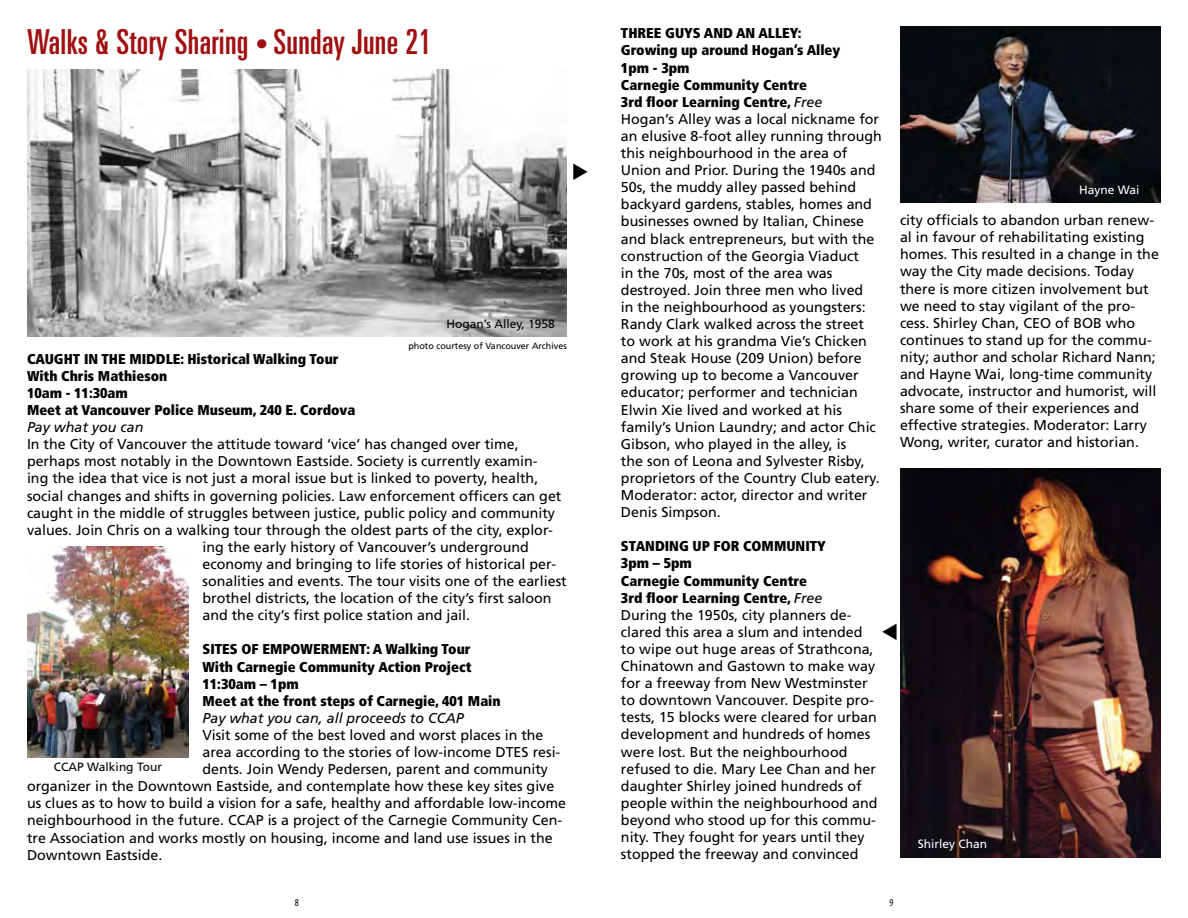
<style>
.page{position:relative;width:1188px;height:918px;background:#fff}
.page>*{position:absolute;margin:0;border:0;box-sizing:border-box;transform-origin:0 0}
.t1{font:ultra-condensed 34.5px "Univers";letter-spacing:.01em;color:#a11011}
.t2{font:14.25px/17.1px "Frutiger";color:#000}
.t3{font:900 condensed 14.25px/17.1px "Frutiger";color:#000}
.t4{font:italic 14.25px "Frutiger";color:#000}
.t5{font:12px "Frutiger";color:#000}
.t6{font:12px "Frutiger";color:#fff}
.t7{font:condensed 10.5px "Myriad Pro";color:#000}
.t8{font:9px "Frutiger";color:#000}
.s1{font-size:25.5px}
.s2{font-weight:900;font-stretch:condensed}
.s3{font-style:italic}
</style>
<div class="page">
<img style="left:27px;top:547px;width:162px;height:210px">
<img style="left:27px;top:70px;width:540px;height:266px">
<img style="left:900px;top:27px;width:261px;height:175px">
<img style="left:900px;top:468px;width:261px;height:390px">
<svg style="left:573px;top:163px;width:15px;height:17px"></svg>
<svg style="left:882px;top:623px;width:15px;height:17px"></svg>
<h1 class="t1" style="left:27px;top:23px;width:406px">Walks &amp; Story Sharing <span class="s1">•</span> Sunday June 21</h1>
<p class="t5" style="left:447px;top:317px;width:110px">Hogan’s Alley, 1958</p>
<p class="t8" style="left:408px;top:340px;width:160px">photo courtesy of Vancouver Archives</p>
<p class="t3" style="left:27px;top:350px;width:330px;text-indent:57px">in th e Middle: Historical Walking Tour<br>With Chris Mathieson<br>10am - 11:30am<br>Meet at Vancouver Police Museum, 240 E. Cordova</p>
<p class="t4" style="left:27px;top:419px;width:118px">Pay what you can</p>
<p class="t2" style="left:27px;top:436px;width:493px">In the City of Vancouver the attitude toward ‘vice’ has changed over time,</p>
<p class="t2" style="left:27px;top:453px;width:512px">perhaps most notably in the Downtown Eastside. Society is currently examin-</p>
<p class="t2" style="left:27px;top:470px;width:513px">ing the idea that vice is not just a moral issue but is linked to poverty, health,</p>
<p class="t2" style="left:27px;top:487px;width:536px">social changes and shifts in governing policies. Law enforcement officers can get</p>
<p class="t2" style="left:27px;top:504px;width:530px">caught in the middle of struggles between justice, public policy and community</p>
<p class="t2" style="left:27px;top:521px;width:528px">values. Join Chris on a walking tour through the oldest parts of the city, explor-</p>
<p class="t2" style="left:202px;top:538px;width:328px">ing the early history of Vancouver’s underground</p>
<p class="t2" style="left:202px;top:556px;width:355px">economy and bringing to life stories of historical per-</p>
<p class="t2" style="left:202px;top:573px;width:366px">sonalities and events. The tour visits one of the earliest</p>
<p class="t2" style="left:202px;top:590px;width:351px">brothel districts, the location of the city’s first saloon</p>
<p class="t2" style="left:202px;top:607px;width:269px">and the city’s first police station and jail.</p>
<p class="t3" style="left:202px;top:641px;width:70px">Sites of Emp</p>
<p class="t3" style="left:27px;top:350px;width:37px">Caught</p>
<p class="t3" style="left:202px;top:641px;width:300px;text-indent:88px">owerment: A Walking Tour<br>With Carnegie Community Action Project<br>11:30am – 1pm<br>Meet at the front steps of Carnegie, 401 Main</p>
<p class="t4" style="left:202px;top:710px;width:263px">Pay what you can, all proceeds to CCAP</p>
<p class="t2" style="left:202px;top:727px;width:343px">Visit some of the best loved and worst places in the</p>
<p class="t2" style="left:202px;top:744px;width:359px">area according to the stories of low-income DTES resi-</p>
<p class="t2" style="left:202px;top:761px;width:347px">dents. Join Wendy Pedersen, parent and community</p>
<p class="t2" style="left:27px;top:778px;width:529px">organizer in the Downtown Eastside, and contemplate how these key sites give</p>
<p class="t2" style="left:27px;top:795px;width:540px">us clues as to how to build a vision for a safe, healthy and affordable low-income</p>
<p class="t2" style="left:27px;top:812px;width:537px">neighbourhood in the future. CCAP is a project of the Carnegie Community Cen-</p>
<p class="t2" style="left:27px;top:829px;width:527px">tre Association and works mostly on housing, income and land use issues in the</p>
<p class="t2" style="left:27px;top:846px;width:137px">Downtown Eastside.</p>
<p class="t5" style="left:54px;top:760px;width:110px">CCAP Walking Tour</p>
<p class="t3" style="left:621px;top:25px;width:94px">Three Guys AND</p>
<p class="t2" style="left:621px;top:25px;width:263px;text-indent:115px"><span class="s2">an All ey:<br>Growing up around Hogan’s Alley<br>1pm - 3pm<br>Carnegie Community Centre<br>3rd floor Learning Centre,</span> <span class="s3">Free<br></span>Hogan’s Alley was a local nickname for an elusive 8-foot alley running through this neighbourhood in the area of<br>Union and Prior. During the 1940s and<br>50s, the muddy alley passed behind backyard gardens, stables, homes and businesses owned by Italian, Chinese and black entrepreneurs, but with the construction of the Georgia Viaduct<br>in the 70s, most of the area was destroyed. Join three men who lived<br>in the neighbourhood as youngsters:<br>Randy Clark walked across the street<br>to work at his grandma Vie’s Chicken and Steak House (209 Union) before growing up to become a Vancouver educator; performer and technician<br>Elwin Xie lived and worked at his family’s Union Laundry; and actor Chic<br>Gibson, who played in the alley, is<br>the son of Leona and Sylvester Risby, proprietors of the Country Club eatery.<br>Moderator: actor, director and writer<br>Denis Simpson.</p>
<p class="t2" style="left:621px;top:538px;width:258px"><span class="s2">Standing up for Community<br>3pm – 5pm<br>Carnegie Community Centre<br>3rd floor Learning Centre,</span> <span class="s3">Free<br></span>During the 1950s, city planners de&shy;clared this area a slum and intended to wipe out huge areas of Strathcona,<br>Chinatown and Gastown to make way for a freeway from New Westminster to downtown Vancouver. Despite pro&shy;tests, 15 blocks were cleared for urban development and hundreds of homes were lost. But the neighbourhood refused to die. Mary Lee Chan and her daughter Shirley joined hundreds of people within the neighbourhood and beyond who stood up for this commu&shy;nity. They fought for years until they stopped the freeway and convinced</p>
<p class="t6" style="left:1079px;top:183px;width:62px">Hayne Wai</p>
<p class="t2" style="left:900px;top:212px;width:260px">city officials to abandon urban renew&shy;al in favour of rehabilitating existing homes. This resulted in a change in the way the City made decisions. Today there is more citizen involvement but we need to stay vigilant of the pro&shy;cess. Shirley Chan, CEO of BOB who continues to stand up for the commu&shy;nity; author and scholar Richard Nann; and Hayne Wai, long-time community advocate, instructor and humorist, will share some of their experiences and effective strategies. Moderator: Larry Wong, writer, curator and historian.</p>
<p class="t6" style="left:918px;top:837px;width:71px">Shirley Chan</p>
<p class="t7" style="left:295px;top:897px;width:6px">8</p>
<p class="t7" style="left:889px;top:897px;width:6px">9</p>
</div>
